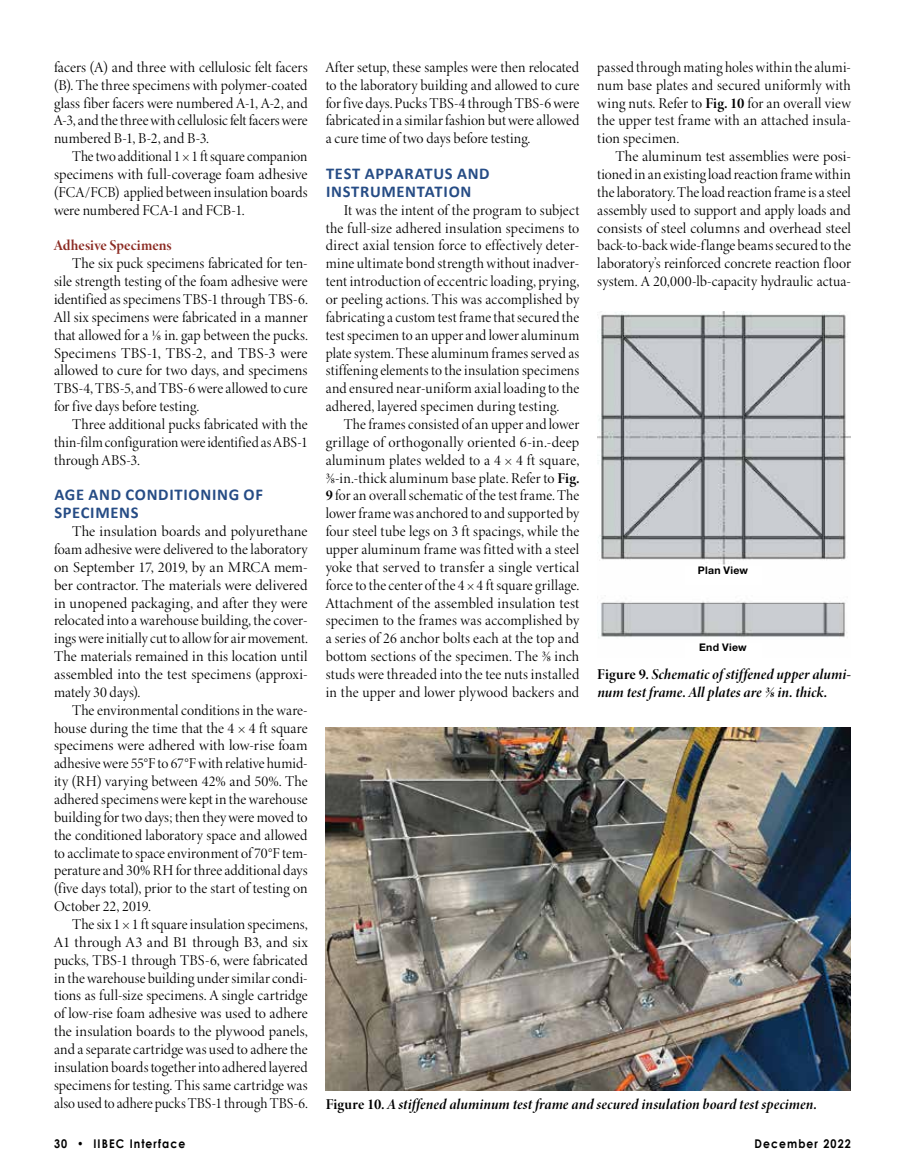
<style>
.page{position:relative;width:905px;height:1175px;background:#fff}
.page>*{position:absolute;margin:0;border:0;box-sizing:border-box;transform-origin:0 0}
.t1{font:700 16.5px/17.9px "Calibri";letter-spacing:.04em;color:#264c85}
.t2{font:15px/17.9px "Minion 3 Display";letter-spacing:.005em;color:#000;text-align:justify}
.t3{font:italic 700 15px/17.9px "Minion 3 Display";letter-spacing:.01em;color:#000}
.t4{font:700 15px "Minion 3 Display";color:#8c2b23}
.t5{font:700 12px "Century Gothic";letter-spacing:.1em;color:#000;scale:.9 1}
.t6{font:700 10.5px "Helvetica Neue LT Std";letter-spacing:.03em;color:#000}
.s1{font-weight:700}
.s2{font-style:normal}
</style>
<div class="page">
<img style="left:597px;top:312px;width:253px;height:326px">
<img style="left:326px;top:727px;width:524px;height:363px">
<div style="left:684px;top:566px;width:77px;height:19px;background:#fff"></div>
<p class="t2" style="left:54px;top:58px;width:255px">facers (A) and three with cellulosic felt facers (B). The three specimens with polymer-coated glass fiber facers were numbered A-1, A-2, and A-3, and the three with cellulosic felt facers were numbered B-1, B-2, and B-3.</p>
<p class="t2" style="left:54px;top:147px;width:255px;text-indent:18px">The two additional 1 × 1 ft square companion specimens with full-coverage foam adhesive (FCA/FCB) applied between insulation boards were numbered FCA-1 and FCB-1.</p>
<p class="t4" style="left:54px;top:235px;width:119px">Adhesive Specimens</p>
<p class="t2" style="left:54px;top:254px;width:255px;text-indent:18px">The six puck specimens fabricated for ten&shy;sile strength testing of the foam adhesive were identified as specimens TBS-1 through TBS-6.<br>All six specimens were fabricated in a manner that allowed for a ⅛ in. gap between the pucks.<br>Specimens TBS-1, TBS-2, and TBS-3 were allowed to cure for two days, and specimens TBS-4, TBS-5, and TBS-6 were allowed to cure for five days before testing.</p>
<p class="t2" style="left:54px;top:415px;width:255px;text-indent:18px">Three additional pucks fabricated with the thin-film configuration were identified as ABS-1 through ABS-3.</p>
<p class="t1" style="left:54px;top:486px;width:210px">AGE AND CONDITIONING OF<br>SPECIMENS</p>
<p class="t2" style="left:54px;top:522px;width:255px;text-indent:18px">The insulation boards and polyurethane foam adhesive were delivered to the laboratory on September 17, 2019, by an MRCA mem&shy;ber contractor. The materials were delivered in unopened packaging, and after they were relocated into a warehouse building, the cover&shy;ings were initially cut to allow for air movement.<br>The materials remained in this location until assembled into the test specimens (approxi&shy;mately 30 days).</p>
<p class="t2" style="left:54px;top:701px;width:255px;text-indent:18px">The environmental conditions in the ware&shy;house during the time that the 4 × 4 ft square specimens were adhered with low-rise foam adhesive were 55°F to 67°F with relative humid&shy;ity (RH) varying between 42% and 50%. The adhered specimens were kept in the warehouse building for two days; then they were moved to the conditioned laboratory space and allowed to acclimate to space environment of 70°F tem&shy;perature and 30% RH for three additional days (five days total), prior to the start of testing on October 22, 2019.</p>
<p class="t2" style="left:54px;top:915px;width:255px;text-indent:18px">The six 1 × 1 ft square insulation specimens, A1 through A3 and B1 through B3, and six pucks, TBS-1 through TBS-6, were fabricated in the warehouse building under similar condi&shy;tions as full-size specimens. A single cartridge of low-rise foam adhesive was used to adhere the insulation boards to the plywood panels, and a separate cartridge was used to adhere the insulation boards together into adhered layered specimens for testing. This same cartridge was also used to adhere pucks TBS-1 through TBS-6.</p>
<p class="t2" style="left:326px;top:58px;width:255px">After setup, these samples were then relocated to the laboratory building and allowed to cure for five days. Pucks TBS-4 through TBS-6 were fabricated in a similar fashion but were allowed a cure time of two days before testing.</p>
<p class="t1" style="left:326px;top:164px;width:165px">TEST APPARATUS AND<br>INSTRUMENTATION</p>
<p class="t2" style="left:326px;top:201px;width:255px;text-indent:18px">It was the intent of the program to subject the full-size adhered insulation specimens to direct axial tension force to effectively deter&shy;mine ultimate bond strength without inadver&shy;tent introduction of eccentric loading, prying, or peeling actions. This was accomplished by fabricating a custom test frame that secured the test specimen to an upper and lower aluminum plate system. These aluminum frames served as stiffening elements to the insulation specimens and ensured near-uniform axial loading to the adhered, layered specimen during testing.</p>
<p class="t2" style="left:326px;top:415px;width:255px;text-indent:18px">The frames consisted of an upper and lower grillage of orthogonally oriented 6-in.-deep aluminum plates welded to a 4 × 4 ft square, ⅜-in.-thick aluminum base plate. Refer to <span class="s1">Fig.<br>9</span> for an overall schematic of the test frame. The lower frame was anchored to and supported by four steel tube legs on 3 ft spacings, while the upper aluminum frame was fitted with a steel yoke that served to transfer a single vertical force to the center of the 4 × 4 ft square grillage.<br>Attachment of the assembled insulation test specimen to the frames was accomplished by a series of 26 anchor bolts each at the top and bottom sections of the specimen. The ⅜ inch studs were threaded into the tee nuts installed in the upper and lower plywood backers and</p>
<p class="t2" style="left:597px;top:58px;width:255px">passed through mating holes within the alumi&shy;num base plates and secured uniformly with wing nuts. Refer to <span class="s1">Fig. 10</span> for an overall view the upper test frame with an attached insula&shy;tion specimen.</p>
<p class="t2" style="left:597px;top:147px;width:255px;text-indent:18px">The aluminum test assemblies were posi&shy;tioned in an existing load reaction frame within the laboratory. The load reaction frame is a steel assembly used to support and apply loads and consists of steel columns and overhead steel back-to-back wide-flange beams secured to the laboratory’s reinforced concrete reaction floor system. A 20,000-lb-capacity hydraulic actua-</p>
<p class="t6" style="left:697px;top:563px;width:52px">Plan View</p>
<p class="t6" style="left:699px;top:640px;width:49px">End View</p>
<p class="t3" style="left:597px;top:664px;width:255px"><span class="s2">Figure 9.</span> Schematic of stiffened upper alumi&shy;num test frame. All plates are ⅜ in. thick.</p>
<p class="t3" style="left:326px;top:1095px;width:492px"><span class="s2">Figure 10.</span> A stiffened aluminum test frame and secured insulation board test specimen.</p>
<p class="t5" style="left:54px;top:1134px;width:147px">30 • IIBEC Interface</p>
<p class="t5" style="left:754px;top:1134px;width:109px">December 2022</p>
</div>
